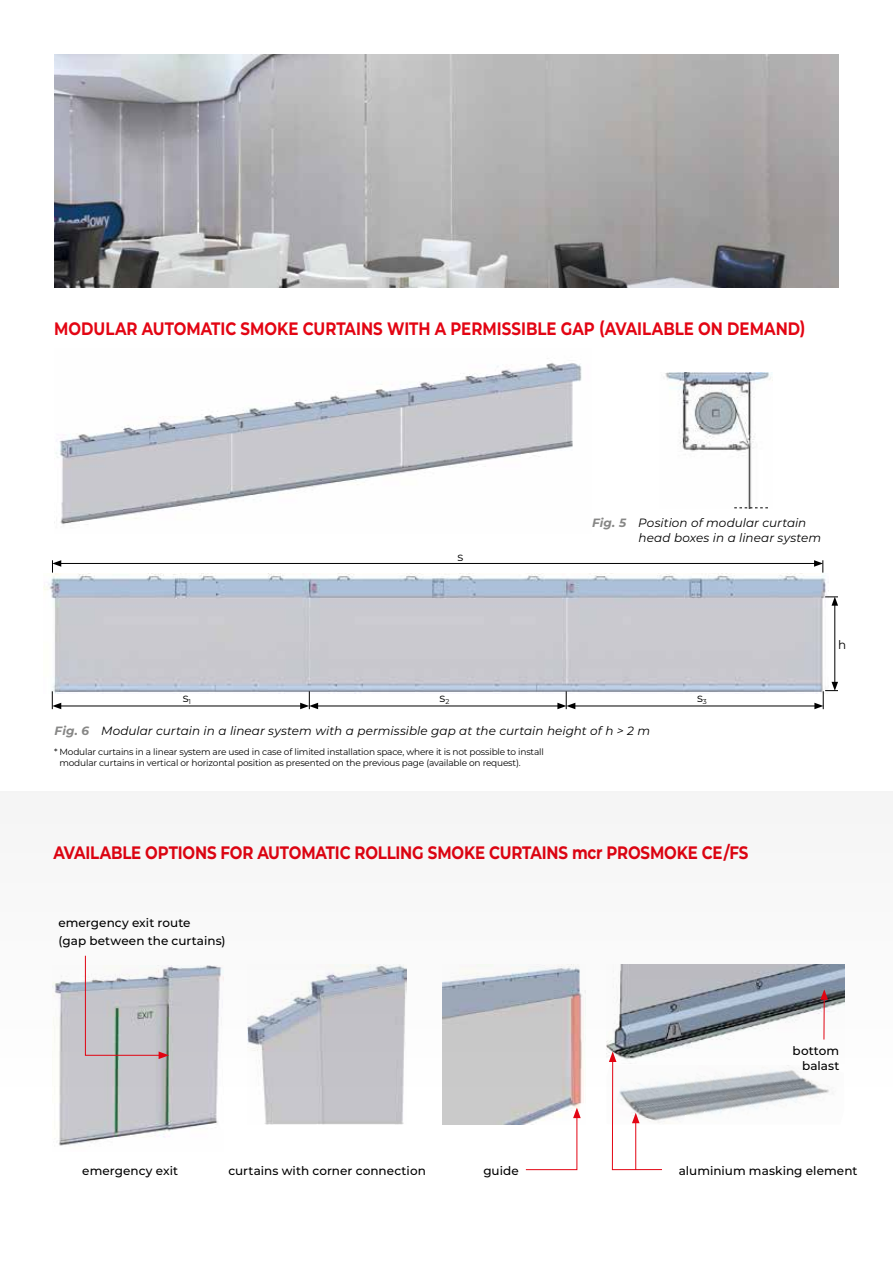
<style>
.page{position:relative;width:893px;height:1263px;background:#fff}
.page>*{position:absolute;margin:0;border:0;box-sizing:border-box;transform-origin:0 0}
.t1{font:700 18px "Montserrat";letter-spacing:-.005em;color:#e30513;scale:.83 1}
.t2{font:italic 12px/15px "Montserrat";letter-spacing:.005em;color:#000}
.t3{font:500 12px/14.4px "Montserrat";letter-spacing:.005em;color:#000;text-align:right}
.t4{font:12px "Montserrat";color:#000}
.t5{font:9px/10.8px "Montserrat";letter-spacing:-.02em;color:#000}
.s1{font-weight:700;color:#878786}
</style>
<div class="page">
<img style="left:54px;top:363px;width:528px;height:162px">
<img style="left:43px;top:573px;width:785px;height:120px">
<hr style="left:834px;top:603px;width:1px;height:81px;background:#000">
<svg style="left:825px;top:597px;width:13px;height:9px"></svg>
<hr style="left:573px;top:706px;width:244px;height:1px;background:#000">
<svg style="left:814px;top:682px;width:24px;height:27px"></svg>
<hr style="left:316px;top:706px;width:244px;height:1px;background:#000">
<svg style="left:557px;top:691px;width:18px;height:18px"></svg>
<hr style="left:59px;top:706px;width:244px;height:1px;background:#000">
<svg style="left:300px;top:691px;width:18px;height:18px"></svg>
<svg style="left:52px;top:691px;width:9px;height:18px"></svg>
<hr style="left:59px;top:563px;width:757px;height:1px;background:#000">
<svg style="left:814px;top:560px;width:10px;height:13px"></svg>
<svg style="left:52px;top:560px;width:9px;height:13px"></svg>
<img style="left:665px;top:373px;width:107px;height:134px">
<svg style="left:734px;top:507px;width:34px;height:1px"></svg>
<img style="left:54px;top:54px;width:785px;height:234px">
<svg style="left:0;top:791px;width:893px;height:380px"></svg>
<h1 class="t1" style="left:54px;top:316px;width:907px">MODULAR AUTOMATIC SMOKE CURTAINS WITH A PERMISSIBLE GAP (AVAILABLE ON DEMAND)</h1>
<h2 class="t4" style="left:458px;top:548px;width:7px">s</h2>
<h2 class="t2" style="left:639px;top:515px;width:184px;text-indent:-46px"><span class="s1">Fig. 5</span> Position of modular curtain head boxes in a linear system</h2>
<h2 class="t4" style="left:183px;top:690px;width:10px">s<sub>1</sub></h2>
<h2 class="t4" style="left:440px;top:690px;width:11px">s<sub>2</sub></h2>
<h2 class="t4" style="left:697px;top:690px;width:11px">s<sub>3</sub></h2>
<h2 class="t2" style="left:55px;top:723px;width:597px"><span class="s1">Fig. 6</span> Modular curtain in a linear system with a permissible gap at the curtain height of h &gt; 2 m</h2>
<p class="t5" style="left:59px;top:746px;width:486px;text-indent:-5px">* Modular curtains in a linear system are used in case of limited installation space, where it is not possible to install modular curtains in vertical or horizontal position as presented on the previous page (available on request).</p>
<h1 class="t1" style="left:53px;top:840px;width:839px">AVAILABLE OPTIONS FOR AUTOMATIC ROLLING SMOKE CURTAINS mcr PROSMOKE CE /FS</h1>
<h2 class="t3" style="left:58px;top:914px;width:169px;line-height:17.9px;text-align:left">emergency exit route<br>(gap between the curtains)</h2>
<h2 class="t4" style="left:838px;top:636px;width:10px">h</h2>
<h2 class="t3" style="left:793px;top:1043px;width:48px">bottom balast</h2>
<h2 class="t3" style="left:82px;top:1163px;width:98px">emergency exit</h2>
<h2 class="t3" style="left:228px;top:1163px;width:199px">curtains with corner connection</h2>
<h2 class="t3" style="left:483px;top:1163px;width:37px">guide</h2>
<h2 class="t3" style="left:679px;top:1163px;width:180px">aluminium masking element</h2>
</div>
